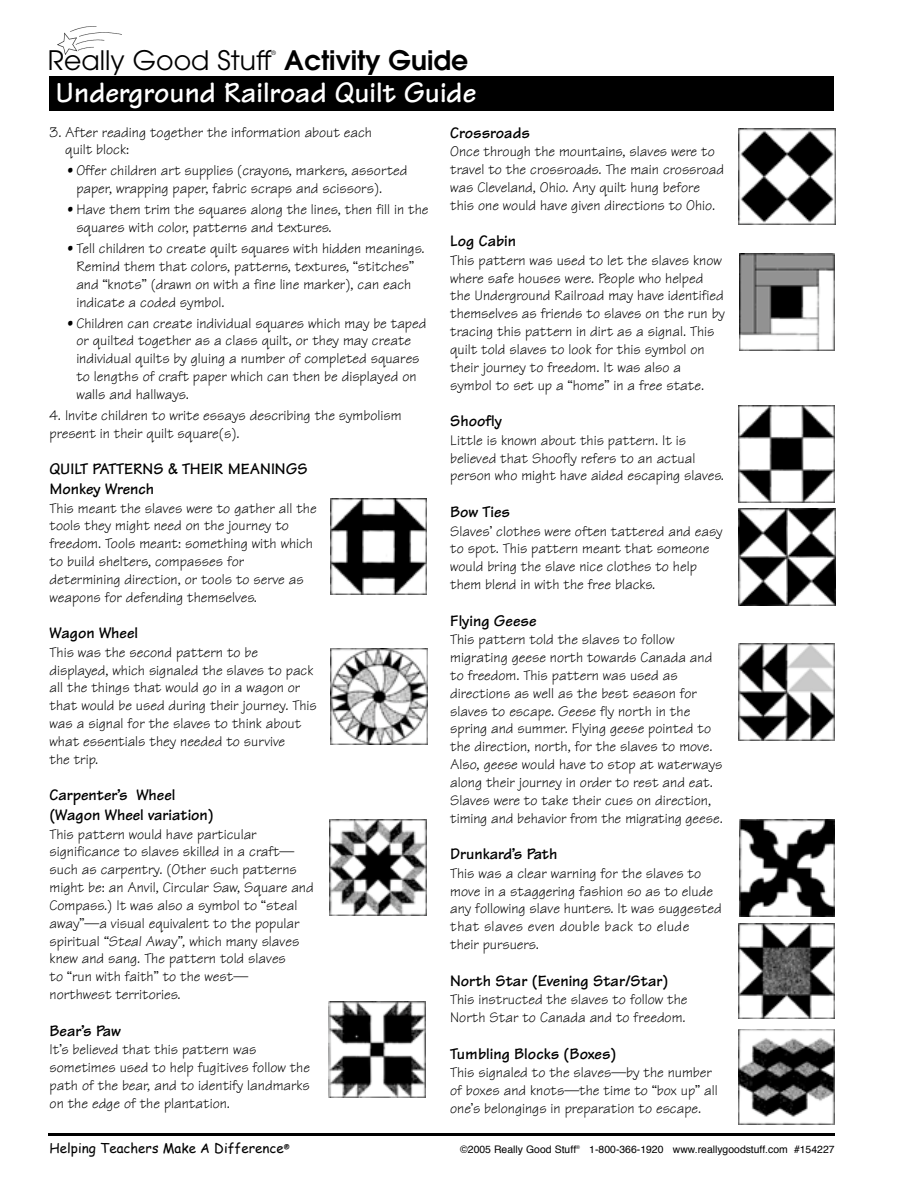
<style>
.page{position:relative;width:918px;height:1188px;background:#fff}
.page>*{position:absolute;margin:0;border:0;box-sizing:border-box;transform-origin:0 0}
.t1{font:700 29.7px "Tekton";color:#fff}
.t2{font:26.7px "Avant Garde";color:#000}
.t3{font:600 26.7px "Avant Garde";color:#000}
.t4{font:700 16.35px/19.6px "Tekton";color:#000}
.t5{font:14.85px/17.9px "Tekton";color:#000}
.t6{font:13.35px "Comic Sans MS";color:#000}
.t7{font:10.35px "Helvetica";color:#000}
.t8{font:6px "Avant Garde";color:#000}
.s1{font-style:italic}
</style>
<div class="page">
<div style="left:49px;top:76px;width:784px;height:34px;background:#000"></div>
<img style="left:58px;top:26px;width:64px;height:28px">
<hr style="left:48px;top:1133px;width:786px;height:3px;background:#000">
<img style="left:330px;top:499px;width:96px;height:96px">
<img style="left:330px;top:648px;width:97px;height:97px">
<img style="left:328px;top:1001px;width:97px;height:97px">
<img style="left:738px;top:128px;width:96px;height:97px">
<img style="left:738px;top:406px;width:96px;height:97px">
<img style="left:738px;top:509px;width:96px;height:97px">
<img style="left:738px;top:644px;width:96px;height:96px">
<img style="left:739px;top:254px;width:95px;height:96px">
<img style="left:739px;top:820px;width:95px;height:96px">
<img style="left:738px;top:1029px;width:96px;height:96px">
<img style="left:738px;top:923px;width:96px;height:96px">
<img style="left:329px;top:819px;width:97px;height:97px">
<h2 class="t2" style="left:48px;top:44px;width:225px">Really Good Stuff</h2>
<p class="t8" style="left:271px;top:49px;width:6px">®</p>
<h2 class="t3" style="left:284px;top:43px;width:185px">Activity Guide</h2>
<h1 class="t1" style="left:56px;top:73px;width:422px">Underground Railroad Quilt Guide</h1>
<p class="t5" style="left:65px;top:123px;width:308px;text-indent:-16px">3. After reading together the information about each quilt block:</p>
<p class="t5" style="left:76px;top:162px;width:332px;text-indent:-9px">• Offer children art supplies (crayons, markers, assorted paper, wrapping paper, fabric scraps and scissors).</p>
<p class="t5" style="left:76px;top:201px;width:353px;text-indent:-9px">• Have them trim the squares along the lines, then fill in the squares with color, patterns and textures.</p>
<p class="t5" style="left:76px;top:239px;width:350px;text-indent:-9px">• Tell children to create quilt squares with hidden meanings.<br>Remind them that colors, patterns, textures, “stitches” and “knots” (drawn on with a fine line marker), can each indicate a coded symbol.</p>
<p class="t5" style="left:76px;top:314px;width:351px;text-indent:-9px">• Children can create individual squares which may be taped or quilted together as a class quilt, or they may create individual quilts by gluing a number of completed squares to lengths of craft paper which can then be displayed on walls and hallways.</p>
<p class="t5" style="left:50px;top:406px;width:353px">4. Invite children to write essays describing the symbolism present in their quilt square(s).</p>
<p class="t4" style="left:50px;top:459px;width:259px">QUILT PATTERNS &amp; THEIR MEANINGS<br>Monkey Wrench</p>
<p class="t5" style="left:50px;top:499px;width:268px">This meant the slaves were to gather all the tools they might need on the journey to freedom. Tools meant: something with which to build shelters, compasses for determining direction, or tools to serve as weapons for defending themselves.</p>
<p class="t4" style="left:50px;top:623px;width:90px">Wagon Wheel</p>
<p class="t5" style="left:50px;top:643px;width:269px">This was the second pattern to be displayed, which signaled the slaves to pack all the things that would go in a wagon or that would be used during their journey. This was a signal for the slaves to think about what essentials they needed to survive<br>the trip.</p>
<p class="t4" style="left:50px;top:785px;width:166px">Carpenter’s Wheel (Wagon Wheel variation)</p>
<p class="t5" style="left:50px;top:825px;width:265px">This pattern would have particular significance to slaves skilled in a craft— such as carpentry. (Other such patterns might be: an Anvil, Circular Saw, Square and Compass.) It was also a symbol to “steal away”—a visual equivalent to the popular spiritual <span class="s1">“Steal Away”,</span> which many slaves knew and sang. The pattern told slaves<br>to “run with faith” to the west— northwest territories.</p>
<p class="t4" style="left:50px;top:1021px;width:73px">Bear’s Paw</p>
<p class="t5" style="left:50px;top:1041px;width:262px">It’s believed that this pattern was sometimes used to help fugitives follow the path of the bear, and to identify landmarks on the edge of the plantation.</p>
<p class="t4" style="left:450px;top:123px;width:81px">Crossroads</p>
<p class="t5" style="left:450px;top:143px;width:275px">Once through the mountains, slaves were to travel to the crossroads. The main crossroad was Cleveland, Ohio. Any quilt hung before this one would have given directions to Ohio.</p>
<p class="t4" style="left:450px;top:231px;width:67px">Log Cabin</p>
<p class="t5" style="left:450px;top:251px;width:276px">This pattern was used to let the slaves know where safe houses were. People who helped the Underground Railroad may have identified themselves as friends to slaves on the run by tracing this pattern in dirt as a signal. This quilt told slaves to look for this symbol on their journey to freedom. It was also a symbol to set up a “home” in a free state.</p>
<p class="t4" style="left:450px;top:411px;width:53px">Shoofly</p>
<p class="t5" style="left:450px;top:431px;width:275px">Little is known about this pattern. It is believed that Shoofly refers to an actual person who might have aided escaping slaves.</p>
<p class="t4" style="left:450px;top:502px;width:61px">Bow Ties</p>
<p class="t5" style="left:450px;top:522px;width:274px">Slaves’ clothes were often tattered and easy to spot. This pattern meant that someone would bring the slave nice clothes to help them blend in with the free blacks.</p>
<p class="t4" style="left:450px;top:611px;width:88px">Flying Geese</p>
<p class="t5" style="left:450px;top:631px;width:274px">This pattern told the slaves to follow migrating geese north towards Canada and to freedom. This pattern was used as directions as well as the best season for slaves to escape. Geese fly north in the spring and summer. Flying geese pointed to the direction, north, for the slaves to move.<br>Also, geese would have to stop at waterways along their journey in order to rest and eat.<br>Slaves were to take their cues on direction, timing and behavior from the migrating geese.</p>
<p class="t4" style="left:450px;top:844px;width:109px">Drunkard’s Path</p>
<p class="t5" style="left:450px;top:864px;width:273px">This was a clear warning for the slaves to move in a staggering fashion so as to elude any following slave hunters. It was suggested that slaves even double back to elude<br>their pursuers.</p>
<p class="t4" style="left:450px;top:971px;width:219px">North Star (Evening Star/Star)</p>
<p class="t5" style="left:450px;top:991px;width:239px">This instructed the slaves to follow the<br>North Star to Canada and to freedom.</p>
<p class="t4" style="left:450px;top:1044px;width:168px">Tumbling Blocks (Boxes)</p>
<p class="t5" style="left:450px;top:1064px;width:269px">This signaled to the slaves—by the number of boxes and knots—the time to “box up” all one’s belongings in preparation to escape.</p>
<p class="t6" style="left:50px;top:1138px;width:242px">Helping Teachers Make A Difference<sup>®</sup></p>
<p class="t7" style="left:460px;top:1145px;width:376px">©2005 Really Good Stuff<sup>®</sup> 1-800-366-1920 www.reallygoodstuff.com #154227</p>
</div>
